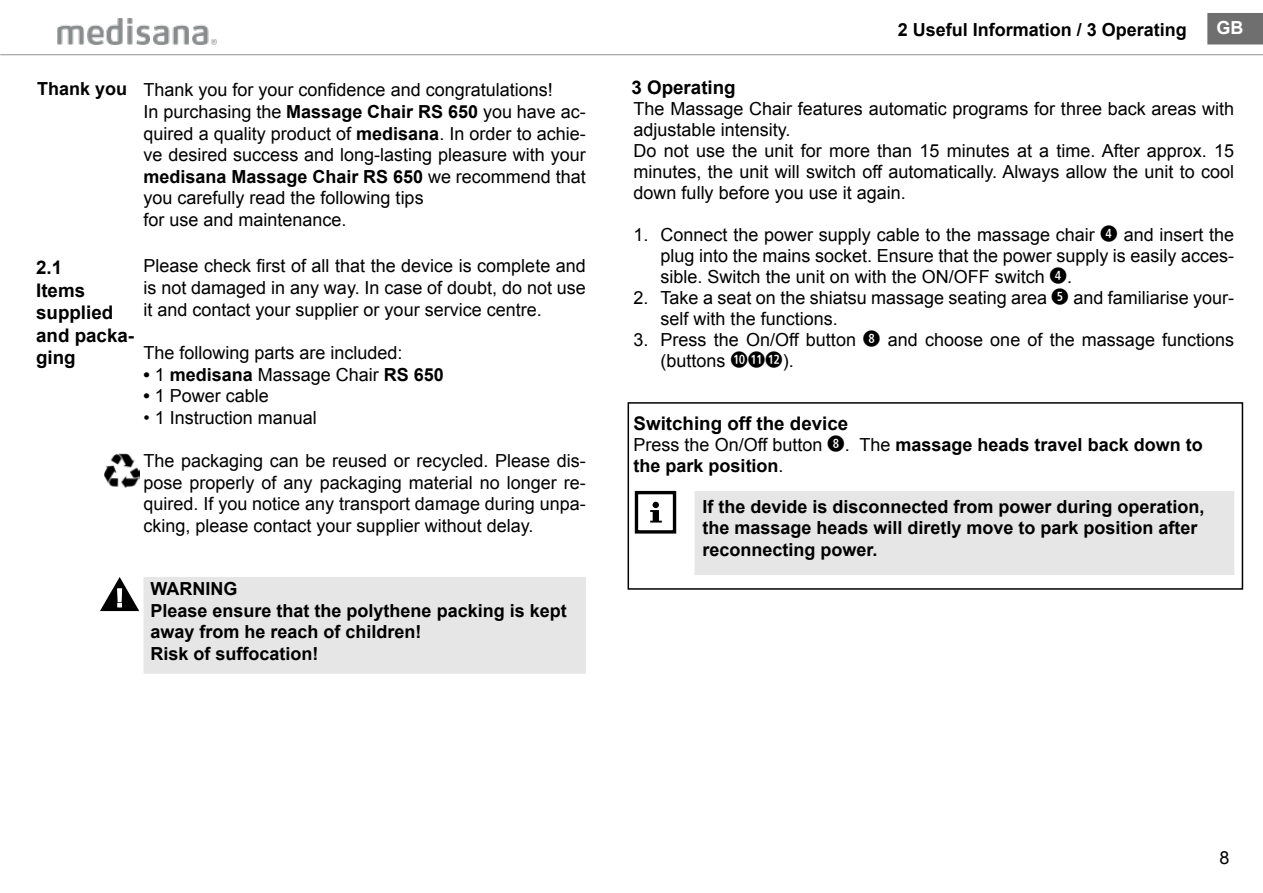
<style>
.page{position:relative;width:1263px;height:893px;background:#fff}
.page>*{position:absolute;margin:0;border:0;box-sizing:border-box;transform-origin:0 0}
.t1{font:700 18.75px/22.5px "Arial";color:#000}
.t2{font:18px/21.6px "Arial";color:#000}
.t3{font:700 18px/21.6px "Arial";color:#000}
.t4{font:700 18px "Arial";color:#fff}
.s1{font-weight:700}
.s2{font-weight:400}
.s3{font-family:"pkt frut Regular";font-size:19.5px}
.s4{font-family:"pkt frut Regular";font-weight:400;font-size:19.5px}
</style>
<div class="page">
<img style="left:58px;top:19px;width:159px;height:25px">
<hr style="left:0;top:54px;width:1263px;height:1px;background:#9d9d9c">
<img style="left:104px;top:454px;width:35px;height:34px">
<div style="left:143px;top:577px;width:443px;height:97px;background:#e6e6e6"></div>
<svg style="left:100px;top:577px;width:39px;height:34px"></svg>
<div style="left:1208px;top:14px;width:54px;height:30px;background:#706f6f"></div>
<div style="left:1207px;top:13px;width:56px;height:31px;border:2px solid #706f6f"></div>
<div style="left:694px;top:491px;width:540px;height:84px;background:#e6e6e6"></div>
<div style="left:635px;top:491px;width:41px;height:43px;border:3px solid #000"></div>
<div style="left:652px;top:502px;width:7px;height:6px;background:#000;border-radius:50%"></div>
<svg style="left:650px;top:510px;width:12px;height:13px"></svg>
<div style="left:627px;top:402px;width:616px;height:188px;border:2px solid #000"></div>
<p class="t3" style="left:37px;top:79px;width:92px">Thank you</p>
<p class="t2" style="left:144px;top:80px;width:444px">Thank you for your confidence and congratulations!<br>In purchasing the <span class="s1">Massage Chair RS 650</span> you have ac&shy;quired a quality product of <span class="s1">medisana</span>. In order to achie&shy;ve desired success and long-lasting pleasure with your <span class="s1">medisana Massage Chair RS 650</span> we recommend that you carefully read the following tips<br>for use and maintenance.</p>
<p class="t1" style="left:36px;top:257px;width:99px">2.1<br>Items supplied and packa&shy;ging</p>
<p class="t2" style="left:144px;top:256px;width:444px;text-align:justify">Please check first of all that the device is complete and is not damaged in any way. In case of doubt, do not use it and contact your supplier or your service centre.</p>
<p class="t2" style="left:144px;top:342px;width:261px">The following parts are included:</p>
<p class="t3" style="left:144px;top:364px;width:302px">• <span class="s2">1</span> medisana <span class="s2">Massage Chair</span> RS 650</p>
<p class="t2" style="left:144px;top:385px;width:127px"><span class="s1">•</span> 1 Power cable</p>
<p class="t2" style="left:144px;top:407px;width:175px">• 1 Instruction manual</p>
<p class="t2" style="left:144px;top:450px;width:444px;text-align:justify">The packaging can be reused or recycled. Please dis&shy;pose properly of any packaging material no longer re&shy;quired. If you notice any transport damage during unpa&shy;cking, please contact your supplier without delay.</p>
<p class="t3" style="left:151px;top:579px;width:418px">WARNING<br>Please ensure that the polythene packing is kept away from he reach of children!<br>Risk of suffocation!</p>
<p class="t3" style="left:898px;top:19px;width:291px">2 Useful Information / 3 Operating</p>
<p class="t4" style="left:1216px;top:15px;width:29px">GB</p>
<p class="t1" style="left:631px;top:77px;width:106px">3 Operating</p>
<p class="t2" style="left:634px;top:98px;width:602px;line-height:21px">The Massage Chair features automatic programs for three back areas with adjustable intensity.<br>Do not use the unit for more than 15 minutes at a time. After approx. 15 minutes, the unit will switch off automatically. Always allow the unit to cool down fully before you use it again.</p>
<p class="t2" style="left:661px;top:224px;width:575px;line-height:21px;text-align:justify;text-indent:-27px">1. Connect the power supply cable to the massage chair <span class="s3">4</span> and insert the plug into the mains socket. Ensure that the power supply is easily acces&shy;sible. Switch the unit on with the ON/OFF switch <span class="s3">4</span>.</p>
<p class="t2" style="left:661px;top:287px;width:575px;line-height:21px;text-indent:-27px">2. Take a seat on the shiatsu massage seating area <span class="s3">5</span> and familiarise your&shy;self with the functions.</p>
<p class="t2" style="left:661px;top:329px;width:575px;line-height:21px;text-indent:-27px">3. Press the On/Off button <span class="s3">8</span> and choose one of the massage functions (buttons <span class="s3">0qw</span>).</p>
<p class="t1" style="left:634px;top:412px;width:216px">Switching off the device</p>
<p class="t3" style="left:634px;top:434px;width:571px;line-height:21px"><span class="s2">Press the On/Off button</span> <span class="s4">8</span><span class="s2">. The</span> massage heads travel back down to the park position<span class="s2">.</span></p>
<p class="t3" style="left:702px;top:496px;width:504px">If the devide is disconnected from power during operation, the massage heads will diretly move to park position after reconnecting power.</p>
<p class="t2" style="left:1219px;top:847px;width:12px">8</p>
</div>
